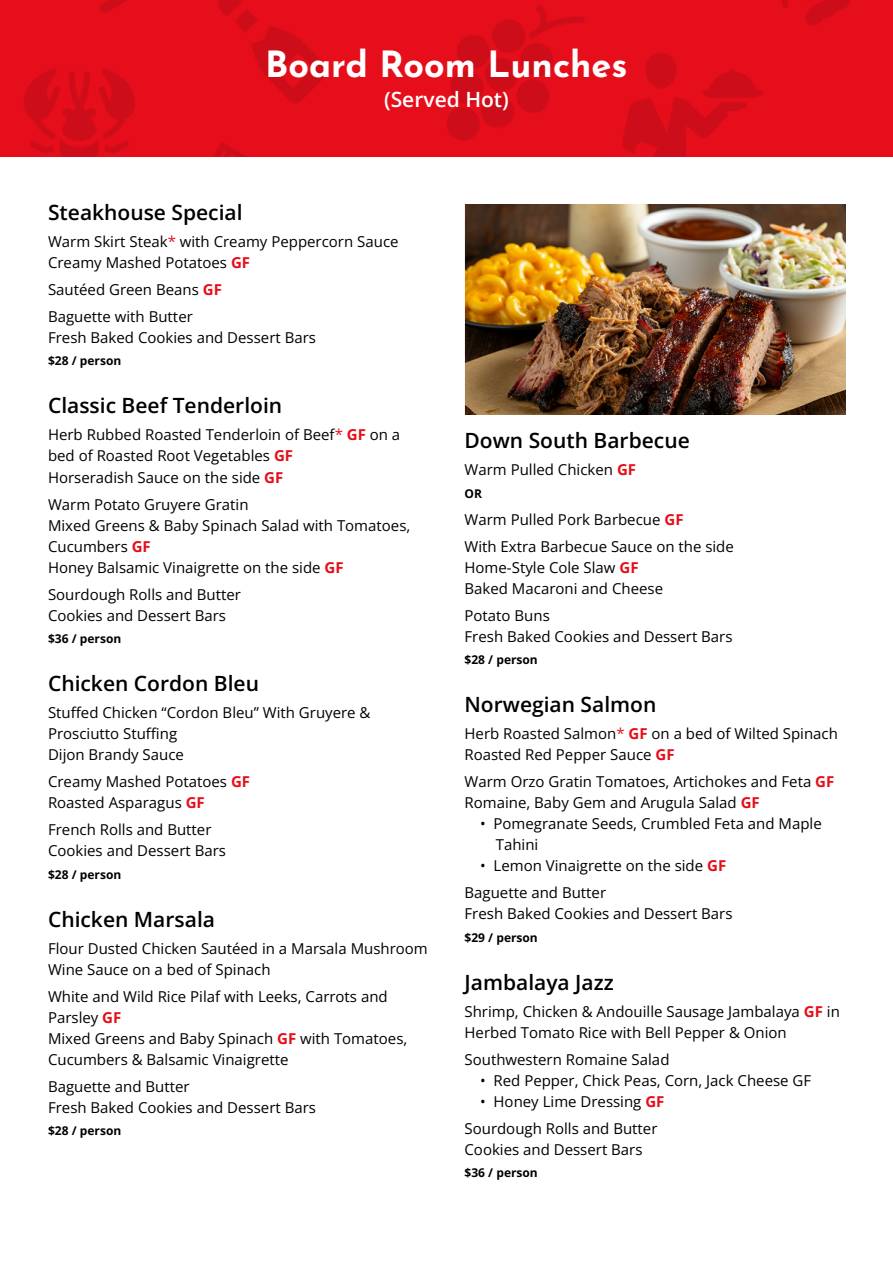
<style>
.page{position:relative;width:893px;height:1263px;background:#fff}
.page>*{position:absolute;margin:0;border:0;box-sizing:border-box;transform-origin:0 0}
.t1{font:700 36px "Josefin Sans";color:#fff}
.t2{font:600 21px "Open Sans";color:#000}
.t3{font:600 21px "Open Sans";color:#fff}
.t4{font:15px/21px "Open Sans";color:#000}
.t5{font:700 12px "Open Sans";color:#000}
.s1{color:#e60e19}
.s2{font-weight:700;color:#e60e19}
</style>
<div class="page">
<img style="left:0;top:0;width:892px;height:156px">
<img style="left:464px;top:204px;width:380px;height:210px">
<h1 class="t1" style="left:265px;top:50px;width:364px">Board Room Lunches</h1>
<h2 class="t3" style="left:384px;top:85px;width:126px">(Served Hot)</h2>
<h2 class="t2" style="left:48px;top:198px;width:196px">Steakhouse Special</h2>
<p class="t4" style="left:48px;top:231px;width:352px">Warm Skirt Steak<span class="s1">*</span> with Creamy Peppercorn Sauce<br>Creamy Mashed Potatoes <span class="s2">GF</span></p>
<p class="t4" style="left:48px;top:276px;width:175px;line-height:27px">Sautéed Green Beans <span class="s2">GF<br></span>Baguette with Butter</p>
<p class="t4" style="left:48px;top:327px;width:269px">Fresh Baked Cookies and Dessert Bars</p>
<p class="t5" style="left:48px;top:353px;width:75px">$28 / person</p>
<h2 class="t2" style="left:48px;top:391px;width:236px">Classic Beef Tenderloin</h2>
<p class="t4" style="left:48px;top:424px;width:354px">Herb Rubbed Roasted Tenderloin of Beef<span class="s1">*</span> <span class="s2">GF</span> on a bed of Roasted Root Vegetables <span class="s2">GF<br></span>Horseradish Sauce on the side <span class="s2">GF</span></p>
<p class="t4" style="left:48px;top:493px;width:364px">Warm Potato Gruyere Gratin<br>Mixed Greens &amp; Baby Spinach Salad with Tomatoes,<br>Cucumbers <span class="s2">GF<br></span>Honey Balsamic Vinaigrette on the side <span class="s2">GF</span></p>
<p class="t4" style="left:48px;top:583px;width:194px">Sourdough Rolls and Butter<br>Cookies and Dessert Bars</p>
<p class="t5" style="left:48px;top:630px;width:75px">$36 / person</p>
<h2 class="t2" style="left:48px;top:669px;width:212px">Chicken Cordon Bleu</h2>
<p class="t4" style="left:48px;top:702px;width:324px">Stuffed Chicken “Cordon Bleu” With Gruyere &amp;<br>Prosciutto Stuffing<br>Dijon Brandy Sauce</p>
<p class="t4" style="left:48px;top:771px;width:203px">Creamy Mashed Potatoes <span class="s2">GF<br></span>Roasted Asparagus <span class="s2">GF</span></p>
<p class="t4" style="left:48px;top:819px;width:179px">French Rolls and Butter<br>Cookies and Dessert Bars</p>
<p class="t5" style="left:48px;top:866px;width:75px">$28 / person</p>
<h2 class="t2" style="left:48px;top:904px;width:168px">Chicken Marsala</h2>
<p class="t4" style="left:48px;top:937px;width:381px">Flour Dusted Chicken Sautéed in a Marsala Mushroom<br>Wine Sauce on a bed of Spinach</p>
<p class="t4" style="left:48px;top:985px;width:361px">White and Wild Rice Pilaf with Leeks, Carrots and Parsley <span class="s2">GF<br></span>Mixed Greens and Baby Spinach <span class="s2">GF</span> with Tomatoes, Cucumbers &amp; Balsamic Vinaigrette</p>
<p class="t4" style="left:48px;top:1075px;width:269px">Baguette and Butter<br>Fresh Baked Cookies and Dessert Bars</p>
<p class="t5" style="left:48px;top:1122px;width:75px">$28 / person</p>
<h2 class="t2" style="left:464px;top:426px;width:227px">Down South Barbecue</h2>
<p class="t4" style="left:464px;top:459px;width:173px">Warm Pulled Chicken <span class="s2">GF</span></p>
<p class="t5" style="left:464px;top:485px;width:19px">OR</p>
<p class="t4" style="left:464px;top:505px;width:271px;line-height:27px">Warm Pulled Pork Barbecue <span class="s2">GF<br></span>With Extra Barbecue Sauce on the side</p>
<p class="t4" style="left:464px;top:556px;width:200px">Home-Style Cole Slaw <span class="s2">GF<br></span>Baked Macaroni and Cheese</p>
<p class="t4" style="left:464px;top:604px;width:269px">Potato Buns<br>Fresh Baked Cookies and Dessert Bars</p>
<p class="t5" style="left:464px;top:651px;width:75px">$28 / person</p>
<h2 class="t2" style="left:464px;top:690px;width:193px">Norwegian Salmon</h2>
<p class="t4" style="left:464px;top:723px;width:375px">Herb Roasted Salmon<span class="s1">*</span> <span class="s2">GF</span> on a bed of Wilted Spinach<br>Roasted Red Pepper Sauce <span class="s2">GF</span></p>
<p class="t4" style="left:464px;top:771px;width:371px">Warm Orzo Gratin Tomatoes, Artichokes and Feta <span class="s2">GF<br></span>Romaine, Baby Gem and Arugula Salad <span class="s2">GF</span></p>
<p class="t4" style="left:495px;top:813px;width:327px;text-indent:-16px">• Pomegranate Seeds, Crumbled Feta and Maple<br>Tahini</p>
<p class="t4" style="left:464px;top:852px;width:263px;line-height:27px;text-indent:16px">• Lemon Vinaigrette on the side <span class="s2">GF<br></span>Baguette and Butter</p>
<p class="t4" style="left:464px;top:903px;width:269px">Fresh Baked Cookies and Dessert Bars</p>
<p class="t5" style="left:464px;top:929px;width:75px">$29 / person</p>
<h2 class="t2" style="left:464px;top:967px;width:151px">Jambalaya Jazz</h2>
<p class="t4" style="left:464px;top:1000px;width:377px">Shrimp, Chicken &amp; Andouille Sausage Jambalaya <span class="s2">GF</span> in<br>Herbed Tomato Rice with Bell Pepper &amp; Onion</p>
<p class="t4" style="left:464px;top:1048px;width:206px">Southwestern Romaine Salad</p>
<p class="t4" style="left:480px;top:1069px;width:332px">• Red Pepper, Chick Peas, Corn, Jack Cheese GF</p>
<p class="t4" style="left:464px;top:1087px;width:201px;line-height:27px;text-indent:16px">• Honey Lime Dressing <span class="s2">GF<br></span>Sourdough Rolls and Butter</p>
<p class="t4" style="left:464px;top:1138px;width:179px">Cookies and Dessert Bars</p>
<p class="t5" style="left:464px;top:1164px;width:75px">$36 / person</p>
</div>
